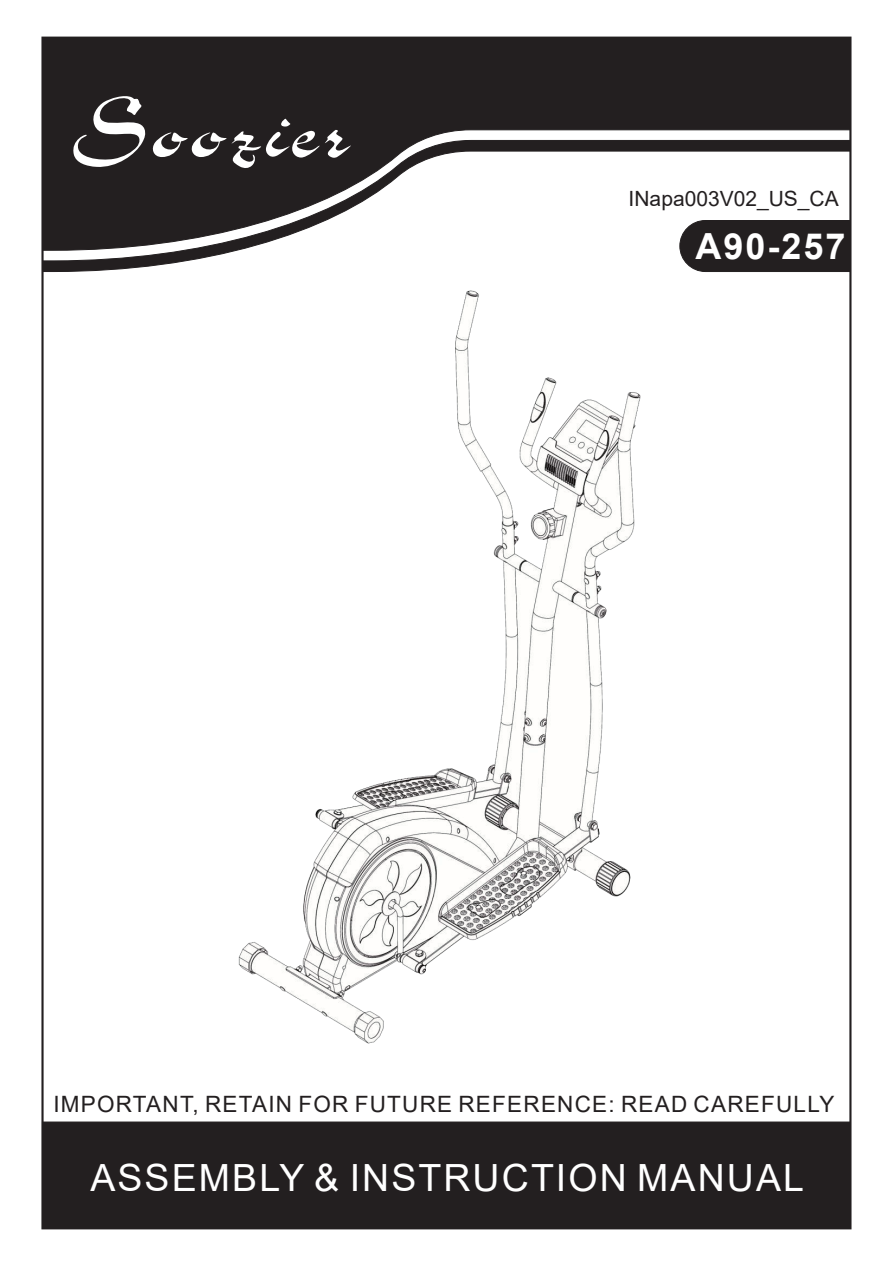
<style>
.page{position:relative;width:893px;height:1263px;background:#fff}
.page>*{position:absolute;margin:0;border:0;box-sizing:border-box;transform-origin:0 0}
.t1{font:37.5px "Arial";letter-spacing:.055em;color:#fff}
.t2{font:700 36px "Arial";letter-spacing:.055em;color:#fff}
.t3{font:22.5px "Arial";letter-spacing:.055em;color:#231f20}
.t4{font:21px "Arial";color:#231f20}
</style>
<div class="page">
<div style="left:42px;top:1121px;width:809px;height:108px;background:#231f20;border:1px solid #231f20"></div>
<div style="left:42px;top:37px;width:809px;height:103px;background:#231f20"></div>
<svg style="left:42px;top:140px;width:809px;height:132px"></svg>
<svg style="left:70px;top:94px;width:281px;height:75px"></svg>
<img style="left:238px;top:290px;width:403px;height:754px">
<p class="t4" style="left:629px;top:184px;width:212px">INapa003V02_US_CA</p>
<h2 class="t2" style="left:695px;top:221px;width:152px">A90-257</h2>
<p class="t3" style="left:53px;top:1089px;width:783px">IMPORTANT, RETAIN FOR FUTURE REFERENCE: READ CAREFULLY</p>
<h1 class="t1" style="left:90px;top:1152px;width:715px">ASSEMBLY &amp; INSTRUCTION MANUAL</h1>
</div>
